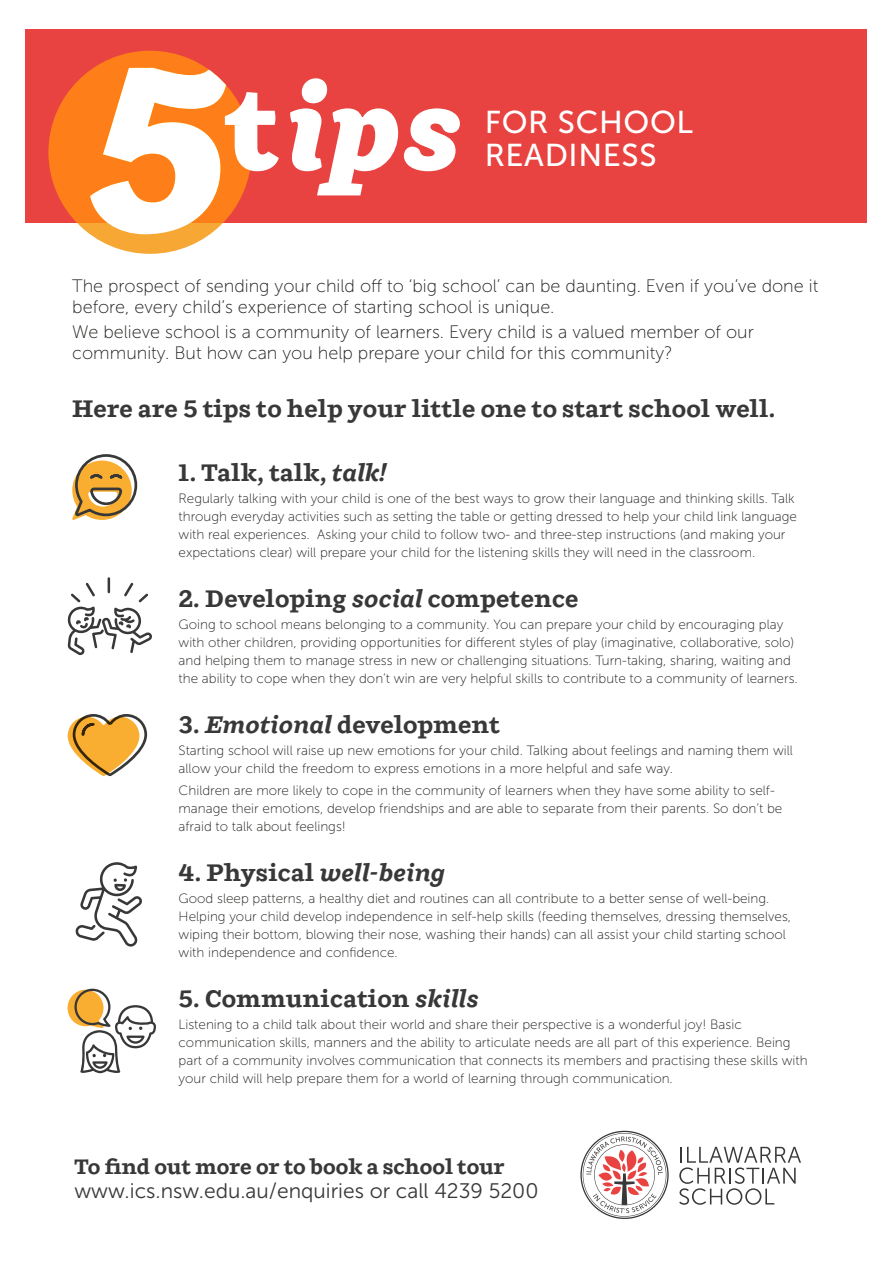
<style>
.page{position:relative;width:893px;height:1263px;background:#fff}
.page>*{position:absolute;margin:0;border:0;box-sizing:border-box;transform-origin:0 0}
.header_italic{font:italic 800 115.2px "Ulises";color:#fff}
.header_italic-2{font:31.5px/33px "Museo Sans 500";letter-spacing:.02em;color:#fff}
.t1{font:700 24px "Ulises";letter-spacing:.01em;color:#373837}
.t2{font:21px "Museo Sans 300";color:#373837}
.t3{font:700 21px "Ulises";letter-spacing:-.005em;color:#373837}
.t4{font:18px/21px "Museo Sans 100";color:#1d1d1b}
.t5{font:13.5px/18px "Museo Sans 100";color:#1d1d1b}
.s1{font-style:normal}
.s2{font-style:italic}
</style>
<div class="page">
<div style="left:26px;top:30px;width:841px;height:193px;background:#e84340"></div>
<svg style="left:679px;top:1147px;width:122px;height:58px"></svg>
<svg style="left:580px;top:1131px;width:89px;height:88px"></svg>
<svg style="left:48px;top:51px;width:204px;height:203px;background:#fc851f"></svg>
<svg style="left:90px;top:67px;width:138px;height:167px;background:#fec99e"></svg>
<svg style="left:72px;top:454px;width:66px;height:66px"></svg>
<svg style="left:68px;top:577px;width:84px;height:78px"></svg>
<svg style="left:75px;top:862px;width:67px;height:84px"></svg>
<svg style="left:68px;top:989px;width:88px;height:84px"></svg>
<svg style="left:68px;top:714px;width:80px;height:63px"></svg>
<p class="header_italic" style="left:227px;top:57px;width:237px"><span class="s1">t</span>ips</p>
<p class="header_italic-2" style="left:485px;top:105px;width:210px">FOR SCHOOL<br>READINESS</p>
<p class="t4" style="left:72px;top:275px;width:747px">The prospect of sending your child off to ‘big school’ can be daunting. Even if you’ve done it before, every child’s experience of starting school is unique.</p>
<p class="t4" style="left:72px;top:322px;width:683px">We believe school is a community of learners. Every child is a valued member of our community. But how can you help prepare your child for this community?</p>
<p class="t1" style="left:72px;top:394px;width:704px">Here are 5 tips to help your little one to start school well.</p>
<p class="t1" style="left:179px;top:458px;width:209px">1. Talk, talk, <span class="s2">talk!</span></p>
<p class="t5" style="left:179px;top:489px;width:620px">Regularly talking with your child is one of the best ways to grow their language and thinking skills. Talk through everyday activities such as setting the table or getting dressed to help your child link language with real experiences. Asking your child to follow two- and three-step instructions (and making your expectations clear) will prepare your child for the listening skills they will need in the classroom.</p>
<p class="t1" style="left:179px;top:584px;width:402px">2. Developing <span class="s2">social</span> competence</p>
<p class="t5" style="left:179px;top:615px;width:621px">Going to school means belonging to a community. You can prepare your child by encouraging play with other children, providing opportunities for different styles of play (imaginative, collaborative, solo) and helping them to manage stress in new or challenging situations. Turn-taking, sharing, waiting and the ability to cope when they don’t win are very helpful skills to contribute to a community of learners.</p>
<p class="t1" style="left:179px;top:710px;width:323px">3. <span class="s2">Emotional</span> development</p>
<p class="t5" style="left:179px;top:741px;width:616px">Starting school will raise up new emotions for your child. Talking about feelings and naming them will allow your child the freedom to express emotions in a more helpful and safe way.</p>
<p class="t5" style="left:179px;top:782px;width:605px">Children are more likely to cope in the community of learners when they have some ability to self&shy;manage their emotions, develop friendships and are able to separate from their parents. So don’t be afraid to talk about feelings!</p>
<p class="t1" style="left:179px;top:858px;width:268px">4. Physical <span class="s2">well-being</span></p>
<p class="t5" style="left:179px;top:890px;width:614px">Good sleep patterns, a healthy diet and routines can all contribute to a better sense of well-being.<br>Helping your child develop independence in self-help skills (feeding themselves, dressing themselves, wiping their bottom, blowing their nose, washing their hands) can all assist your child starting school with independence and confidence.</p>
<p class="t1" style="left:179px;top:984px;width:302px">5. Communication <span class="s2">skills</span></p>
<p class="t5" style="left:179px;top:1016px;width:630px">Listening to a child talk about their world and share their perspective is a wonderful joy! Basic communication skills, manners and the ability to articulate needs are all part of this experience. Being part of a community involves communication that connects its members and practising these skills with your child will help prepare them for a world of learning through communication.</p>
<p class="t3" style="left:74px;top:1154px;width:432px">To find out more or to book a school tour</p>
<p class="t2" style="left:74px;top:1179px;width:466px">www.ics.nsw.edu.au/enquiries or call 4239 5200</p>
</div>
